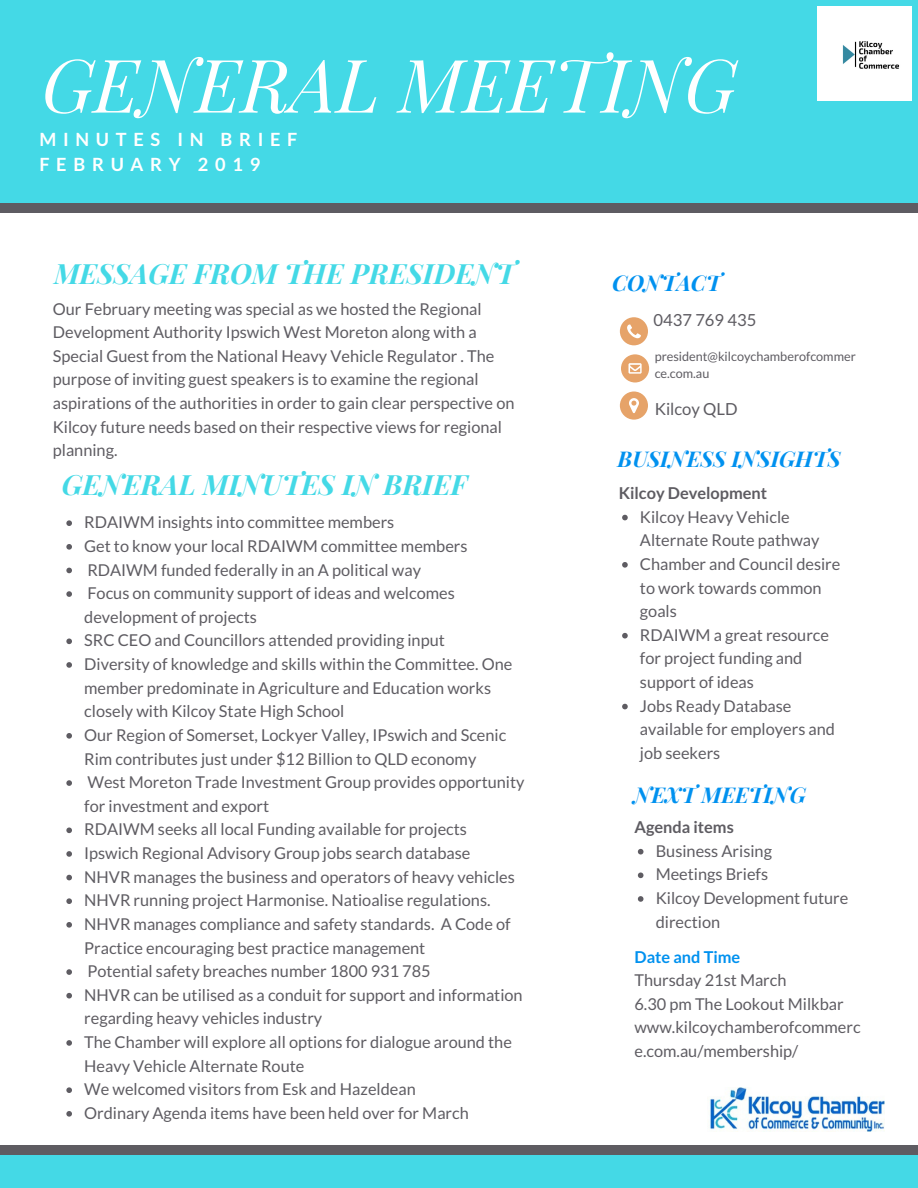
<style>
.page{position:relative;width:918px;height:1188px;background:#fff}
.page>*{position:absolute;margin:0;border:0;box-sizing:border-box;transform-origin:0 0}
.t1{font:italic 74.1px "Playfair Display";color:#fff}
.t2{font:italic 700 28.05px "Playfair Display";color:#44d9e6}
.t3{font:italic 700 21.75px "Playfair Display";color:#0091ef}
.t4{font:700 18.15px/24.8px "Lato";letter-spacing:.37em;color:#fff}
.t5{font:16.65px "Lato";color:#5e5c62}
.t6{font:16.35px/23.7px "Lato";color:#5e5c62}
.t7{font:700 16.35px "Lato";color:#5e5c62}
.t8{font:700 16.35px "Lato";color:#0091ef}
.t9{font:12.75px/16.8px "Lato";color:#5e5c62}
</style>
<div class="page">
<div style="left:0;top:0;width:918px;height:208px;background:#44d9e6"></div>
<div style="left:0;top:204px;width:918px;height:9px;background:#5e5c62"></div>
<div style="left:0;top:1152px;width:918px;height:36px;background:#44d9e6"></div>
<div style="left:0;top:1145px;width:918px;height:9px;background:#5e5c62"></div>
<svg style="left:622px;top:515px;width:6px;height:5px"></svg>
<svg style="left:622px;top:562px;width:6px;height:6px"></svg>
<svg style="left:622px;top:633px;width:6px;height:6px"></svg>
<svg style="left:622px;top:704px;width:6px;height:5px"></svg>
<svg style="left:621px;top:354px;width:28px;height:28px"></svg>
<svg style="left:620px;top:317px;width:28px;height:28px"></svg>
<svg style="left:620px;top:392px;width:28px;height:28px"></svg>
<svg style="left:66px;top:520px;width:6px;height:6px"></svg>
<svg style="left:66px;top:544px;width:6px;height:6px"></svg>
<svg style="left:66px;top:568px;width:6px;height:5px"></svg>
<svg style="left:66px;top:591px;width:6px;height:6px"></svg>
<svg style="left:66px;top:639px;width:6px;height:5px"></svg>
<svg style="left:66px;top:662px;width:6px;height:6px"></svg>
<svg style="left:66px;top:733px;width:6px;height:6px"></svg>
<svg style="left:66px;top:780px;width:6px;height:6px"></svg>
<svg style="left:66px;top:828px;width:6px;height:5px"></svg>
<svg style="left:66px;top:851px;width:6px;height:6px"></svg>
<svg style="left:66px;top:875px;width:6px;height:5px"></svg>
<svg style="left:66px;top:898px;width:6px;height:6px"></svg>
<svg style="left:66px;top:922px;width:6px;height:6px"></svg>
<svg style="left:66px;top:969px;width:6px;height:6px"></svg>
<svg style="left:66px;top:993px;width:6px;height:6px"></svg>
<svg style="left:66px;top:1040px;width:6px;height:6px"></svg>
<svg style="left:66px;top:1087px;width:6px;height:6px"></svg>
<svg style="left:66px;top:1111px;width:6px;height:6px"></svg>
<svg style="left:638px;top:849px;width:6px;height:6px"></svg>
<svg style="left:638px;top:873px;width:6px;height:5px"></svg>
<svg style="left:638px;top:896px;width:6px;height:6px"></svg>
<img style="left:710px;top:1088px;width:174px;height:44px">
<img style="left:818px;top:7px;width:93px;height:93px">
<h1 class="t1" style="left:42px;top:33px;width:696px">GENERAL MEETING</h1>
<p class="t4" style="left:39px;top:127px;width:260px">MINUTES IN BRIEF<br>FEBRUARY 2019</p>
<h2 class="t2" style="left:54px;top:253px;width:463px">MESSAGE FROM THE PRESIDENT</h2>
<p class="t6" style="left:53px;top:296px;width:463px">Our February meeting was special as we hosted the Regional Development Authority Ipswich West Moreton along with a Special Guest from the National Heavy Vehicle Regulator . The purpose of inviting guest speakers is to examine the regional aspirations of the authorities in order to gain clear perspective on Kilcoy future needs based on their respective views for regional planning.</p>
<h2 class="t2" style="left:62px;top:465px;width:407px">GENERAL MINUTES IN BRIEF</h2>
<p class="t6" style="left:84px;top:510px;width:442px">RDAIWM insights into committee members<br>Get to know your local RDAIWM committee members RDAIWM funded federally in an A political way<br>Focus on community support of ideas and welcomes development of projects<br>SRC CEO and Councillors attended providing input<br>Diversity of knowledge and skills within the Committee. One member predominate in Agriculture and Education works closely with Kilcoy State High School<br>Our Region of Somerset, Lockyer Valley, IPswich and Scenic Rim contributes just under $12 Billion to QLD economy<br>West Moreton Trade Investment Group provides opportunity for investment and export<br>RDAIWM seeks all local Funding available for projects Ipswich Regional Advisory Group jobs search database<br>NHVR manages the business and operators of heavy vehicles NHVR running project Harmonise. Natioalise regulations.<br>NHVR manages compliance and safety standards. A Code of Practice encouraging best practice management<br>Potential safety breaches number 1800 931 785<br>NHVR can be utilised as a conduit for support and information regarding heavy vehicles industry<br>The Chamber will explore all options for dialogue around the Heavy Vehicle Alternate Route<br>We welcomed visitors from Esk and Hazeldean<br>Ordinary Agenda items have been held over for March</p>
<h3 class="t3" style="left:612px;top:267px;width:110px">CONTACT</h3>
<p class="t5" style="left:654px;top:310px;width:104px">0437 769 435</p>
<p class="t9" style="left:655px;top:348px;width:203px">president@kilcoychamberofcommer ce.com.au</p>
<p class="t5" style="left:655px;top:399px;width:84px">Kilcoy QLD</p>
<h3 class="t3" style="left:618px;top:444px;width:224px">BUSINESS INSIGHTS</h3>
<p class="t7" style="left:619px;top:483px;width:150px">Kilcoy Development</p>
<p class="t6" style="left:640px;top:504px;width:202px">Kilcoy Heavy Vehicle<br>Alternate Route pathway<br>Chamber and Council desire to work towards common goals<br>RDAIWM a great resource for project funding and support of ideas<br>Jobs Ready Database available for employers and job seekers</p>
<h3 class="t3" style="left:633px;top:779px;width:174px">NEXT MEETING</h3>
<p class="t7" style="left:634px;top:817px;width:101px">Agenda items</p>
<p class="t6" style="left:656px;top:839px;width:194px">Business Arising<br>Meetings Briefs<br>Kilcoy Development future direction</p>
<p class="t8" style="left:634px;top:946px;width:107px">Date and Time</p>
<p class="t6" style="left:634px;top:968px;width:228px">Thursday 21st March<br>6.30 pm The Lookout Milkbar www.kilcoychamberofcommerc e.com.au/membership/</p>
</div>
